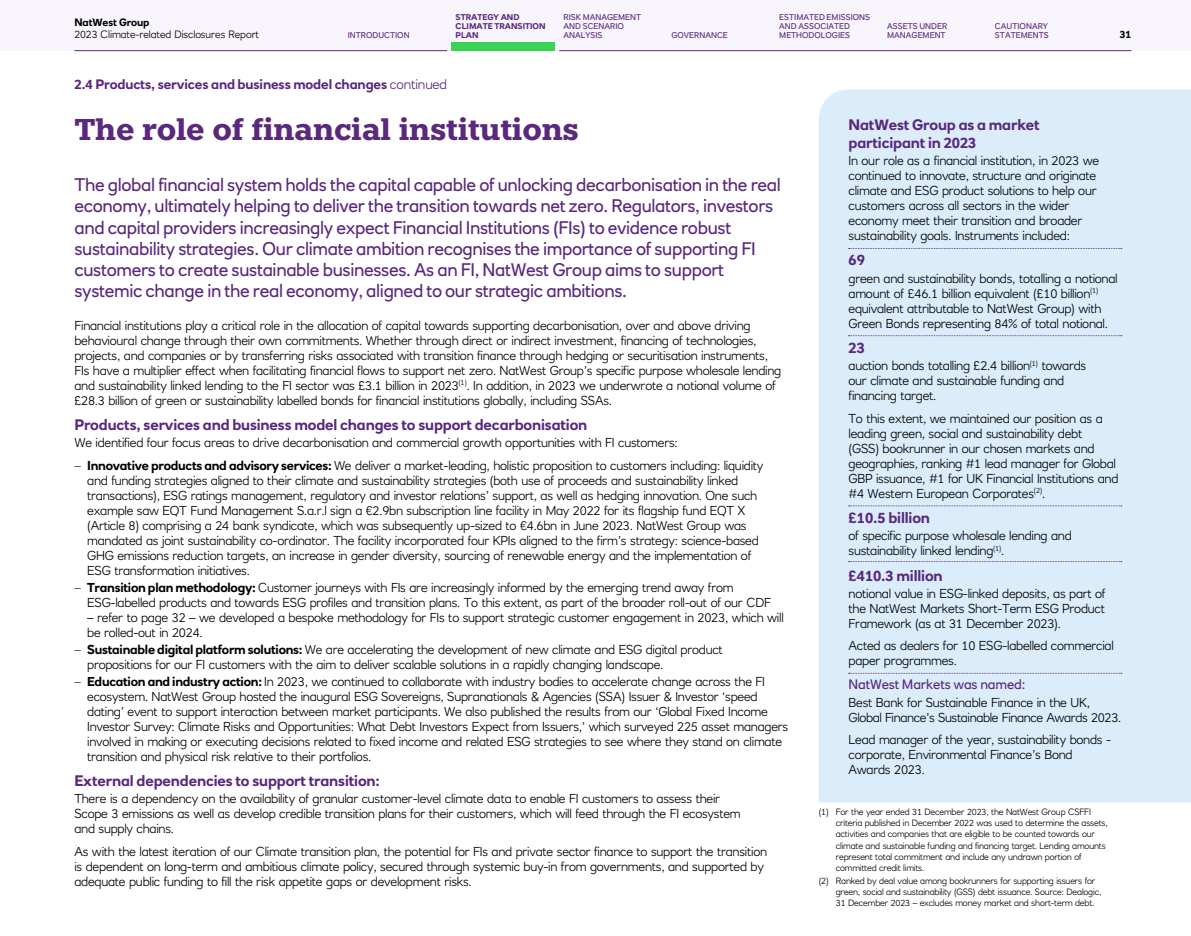
<style>
.page{position:relative;width:1191px;height:936px;background:#fff}
.page>*{position:absolute;margin:0;border:0;box-sizing:border-box;transform-origin:0 0}
.Page_Title{font:700 30px "Knile";letter-spacing:-.01em;color:#5a287d}
.Introduction{font:18px/21px "RN House Sans";letter-spacing:-.02em;color:#5a287d}
.Heading-1{font:700 15px/18px "RN House Sans";letter-spacing:-.01em;color:#5a287d}
.Running-Header{font:700 13.5px "RN House Sans";letter-spacing:-.01em;color:#5a287d}
.Heading-2{font:13.5px "RN House Sans";letter-spacing:-.01em;color:#5a287d}
.Bodytext{font:300 12.75px/15px "RN House Sans";letter-spacing:-.02em;color:#000}
.t1{font:300 10.5px "RN House Sans";letter-spacing:-.01em;color:#000}
.t2{font:700 10.5px "RN House Sans";letter-spacing:-.01em;color:#000}
.t3{font:300 9px/11.2px "RN House Sans";letter-spacing:-.02em;color:#000}
.t4{font:8.25px/9px "RN House Sans";color:#5a287d}
.t5{font:700 8.25px/9px "RN House Sans";color:#5a287d}
.s1{font-weight:300}
.s2{color:#5a287d}
.s3{font-weight:700}
</style>
<div class="page">
<div style="left:819px;top:89px;width:372px;height:713px;background:#dbedfa"></div>
<svg style="left:848px;top:248px;width:273px;height:1px"></svg>
<svg style="left:848px;top:335px;width:273px;height:1px"></svg>
<svg style="left:848px;top:505px;width:273px;height:1px"></svg>
<svg style="left:848px;top:561px;width:273px;height:1px"></svg>
<svg style="left:848px;top:672px;width:273px;height:1px"></svg>
<div style="left:0;top:0;width:1191px;height:51px;background:#f9f5fc"></div>
<div style="left:451px;top:43px;width:104px;height:8px;background:#3ad356"></div>
<hr style="left:74px;top:50px;width:373px;height:1px;background:#5a287d">
<hr style="left:559px;top:50px;width:572px;height:1px;background:#5a287d">
<p class="t5" style="left:455px;top:13px;width:91px">STRATEGY AND<br>CLIMATE TRANSITION<br>PLAN</p>
<p class="t4" style="left:563px;top:13px;width:79px">RISK MANAGEMENT<br>AND SCENARIO<br>ANALYSIS</p>
<p class="t4" style="left:779px;top:13px;width:92px">ESTIMATED EMISSIONS<br>AND ASSOCIATED<br>METHODOLOGIES</p>
<p class="t4" style="left:887px;top:22px;width:62px">ASSETS UNDER<br>MANAGEMENT</p>
<p class="t4" style="left:995px;top:22px;width:55px">CAUTIONARY<br>STATEMENTS</p>
<p class="t2" style="left:74px;top:16px;width:77px">NatWest Group</p>
<p class="t1" style="left:74px;top:28px;width:186px">2023 Climate-related Disclosures Report</p>
<p class="t4" style="left:348px;top:31px;width:63px">INTRODUCTION</p>
<p class="t2" style="left:1120px;top:28px;width:13px">31</p>
<p class="t4" style="left:671px;top:31px;width:58px">GOVERNANCE</p>
<p class="Running-Header" style="left:74px;top:76px;width:374px">2.4 Products, services and business model changes <span class="s1">continued</span></p>
<p class="Page_Title" style="left:74px;top:110px;width:506px">The role of financial institutions</p>
<p class="Introduction" style="left:74px;top:174px;width:708px">The global financial system holds the capital capable of unlocking decarbonisation in the real economy, ultimately helping to deliver the transition towards net zero. Regulators, investors and capital providers increasingly expect Financial Institutions (FIs) to evidence robust sustainability strategies. Our climate ambition recognises the importance of supporting FI customers to create sustainable businesses. As an FI, NatWest Group aims to support systemic change in the real economy, aligned to our strategic ambitions.</p>
<p class="Bodytext" style="left:74px;top:317px;width:708px">Financial institutions play a critical role in the allocation of capital towards supporting decarbonisation, over and above driving behavioural change through their own commitments. Whether through direct or indirect investment, financing of technologies, projects, and companies or by transferring risks associated with transition finance through hedging or securitisation instruments, FIs have a multiplier effect when facilitating financial flows to support net zero. NatWest Group’s specific purpose wholesale lending and sustainability linked lending to the FI sector was £3.1 billion in 2023<sup>(1)</sup>. In addition, in 2023 we underwrote a notional volume of £28.3 billion of green or sustainability labelled bonds for financial institutions globally, including SSAs.</p>
<p class="Heading-1" style="left:74px;top:416px;width:514px">Products, services and business model changes to support decarbonisation</p>
<p class="Bodytext" style="left:74px;top:435px;width:605px">We identified four focus areas to drive decarbonisation and commercial growth opportunities with FI customers:</p>
<p class="Bodytext" style="left:87px;top:458px;width:678px;text-indent:-13px"><span class="s2">–</span> <span class="s3">Innovative products and advisory services:</span> We deliver a market-leading, holistic proposition to customers including: liquidity and funding strategies aligned to their climate and sustainability strategies (both use of proceeds and sustainability linked transactions), ESG ratings management, regulatory and investor relations’ support, as well as hedging innovation. One such example saw EQT Fund Management S.a.r.l sign a €2.9bn subscription line facility in May 2022 for its flagship fund EQT X (Article 8) comprising a 24 bank syndicate, which was subsequently up-sized to €4.6bn in June 2023. NatWest Group was mandated as joint sustainability co-ordinator. The facility incorporated four KPIs aligned to the firm’s strategy: science-based GHG emissions reduction targets, an increase in gender diversity, sourcing of renewable energy and the implementation of ESG transformation initiatives.</p>
<p class="Bodytext" style="left:87px;top:579px;width:685px;text-indent:-13px"><span class="s2">–</span> <span class="s3">Transition plan methodology:</span> Customer journeys with FIs are increasingly informed by the emerging trend away from<br>ESG-labelled products and towards ESG profiles and transition plans. To this extent, as part of the broader roll-out of our CDF</p>
<p class="Bodytext" style="left:87px;top:609px;width:698px">– refer to page 32 – we developed a bespoke methodology for FIs to support strategic customer engagement in 2023, which will be rolled-out in 2024.</p>
<p class="Bodytext" style="left:87px;top:641px;width:637px;text-indent:-13px"><span class="s2">–</span> <span class="s3">Sustainable digital platform solutions:</span> We are accelerating the development of new climate and ESG digital product propositions for our FI customers with the aim to deliver scalable solutions in a rapidly changing landscape.</p>
<p class="Bodytext" style="left:87px;top:673px;width:702px;text-indent:-13px"><span class="s2">–</span> <span class="s3">Education and industry action:</span> In 2023, we continued to collaborate with industry bodies to accelerate change across the FI ecosystem. NatWest Group hosted the inaugural ESG Sovereigns, Supranationals &amp; Agencies (SSA) Issuer &amp; Investor ‘speed dating’ event to support interaction between market participants. We also published the results from our ‘Global Fixed Income Investor Survey: Climate Risks and Opportunities: What Debt Investors Expect from Issuers,’ which surveyed 225 asset managers involved in making or executing decisions related to fixed income and related ESG strategies to see where they stand on climate transition and physical risk relative to their portfolios.</p>
<p class="Heading-1" style="left:74px;top:771px;width:307px">External dependencies to support transition:</p>
<p class="Bodytext" style="left:74px;top:791px;width:668px">There is a dependency on the availability of granular customer-level climate data to enable FI customers to assess their<br>Scope 3 emissions as well as develop credible transition plans for their customers, which will feed through the FI ecosystem and supply chains.</p>
<p class="Bodytext" style="left:74px;top:843px;width:694px">As with the latest iteration of our Climate transition plan, the potential for FIs and private sector finance to support the transition is dependent on long-term and ambitious climate policy, secured through systemic buy-in from governments, and supported by adequate public funding to fill the risk appetite gaps or development risks.</p>
<p class="Heading-1" style="left:848px;top:115px;width:193px">NatWest Group as a market participant in 2023</p>
<p class="Bodytext" style="left:848px;top:153px;width:252px">In our role as a financial institution, in 2023 we continued to innovate, structure and originate climate and ESG product solutions to help our customers across all sectors in the wider economy meet their transition and broader sustainability goals. Instruments included:</p>
<p class="Heading-1" style="left:848px;top:251px;width:18px">69</p>
<p class="Bodytext" style="left:848px;top:270px;width:271px">green and sustainability bonds, totalling a notional amount of £46.1 billion equivalent (£10 billion<sup>(1) </sup>equivalent attributable to NatWest Group) with Green Bonds representing 84% of total notional.</p>
<p class="Heading-1" style="left:848px;top:338px;width:18px">23</p>
<p class="Bodytext" style="left:848px;top:358px;width:239px">auction bonds totalling £2.4 billion<sup>(1)</sup> towards our climate and sustainable funding and financing target.</p>
<p class="Bodytext" style="left:848px;top:410px;width:271px">To this extent, we maintained our position as a leading green, social and sustainability debt<br>(GSS) bookrunner in our chosen markets and geographies, ranking #1 lead manager for Global GBP issuance, #1 for UK Financial Institutions and #4 Western European Corporates<sup>(2)</sup>.</p>
<p class="Heading-1" style="left:848px;top:509px;width:83px">£10.5 billion</p>
<p class="Bodytext" style="left:848px;top:528px;width:225px">of specific purpose wholesale lending and sustainability linked lending<sup>(1)</sup>.</p>
<p class="Heading-1" style="left:848px;top:566px;width:96px">£410.3 million</p>
<p class="Bodytext" style="left:848px;top:586px;width:258px;text-align:justify">notional value in ESG-linked deposits, as part of the NatWest Markets Short-Term ESG Product Framework (as at 31 December 2023).</p>
<p class="Bodytext" style="left:848px;top:638px;width:267px">Acted as dealers for 10 ESG-labelled commercial paper programmes.</p>
<p class="Heading-2" style="left:848px;top:676px;width:178px">NatWest Markets was named:</p>
<p class="Bodytext" style="left:848px;top:694px;width:274px">Best Bank for Sustainable Finance in the UK,<br>Global Finance’s Sustainable Finance Awards 2023.</p>
<p class="Bodytext" style="left:848px;top:732px;width:264px">Lead manager of the year, sustainability bonds - corporate, Environmental Finance’s Bond<br>Awards 2023.</p>
<p class="t3" style="left:836px;top:805px;width:273px;text-indent:-17px">(1) For the year ended 31 December 2023, the NatWest Group CSFFI criteria published in December 2022 was used to determine the assets, activities and companies that are eligible to be counted towards our climate and sustainable funding and financing target. Lending amounts represent total commitment and include any undrawn portion of committed credit limits.</p>
<p class="t3" style="left:836px;top:874px;width:267px;text-indent:-17px">(2) Ranked by deal value among bookrunners for supporting issuers for green, social and sustainability (GSS) debt issuance. Source: Dealogic,<br>31 December 2023 – excludes money market and short-term debt.</p>
</div>
